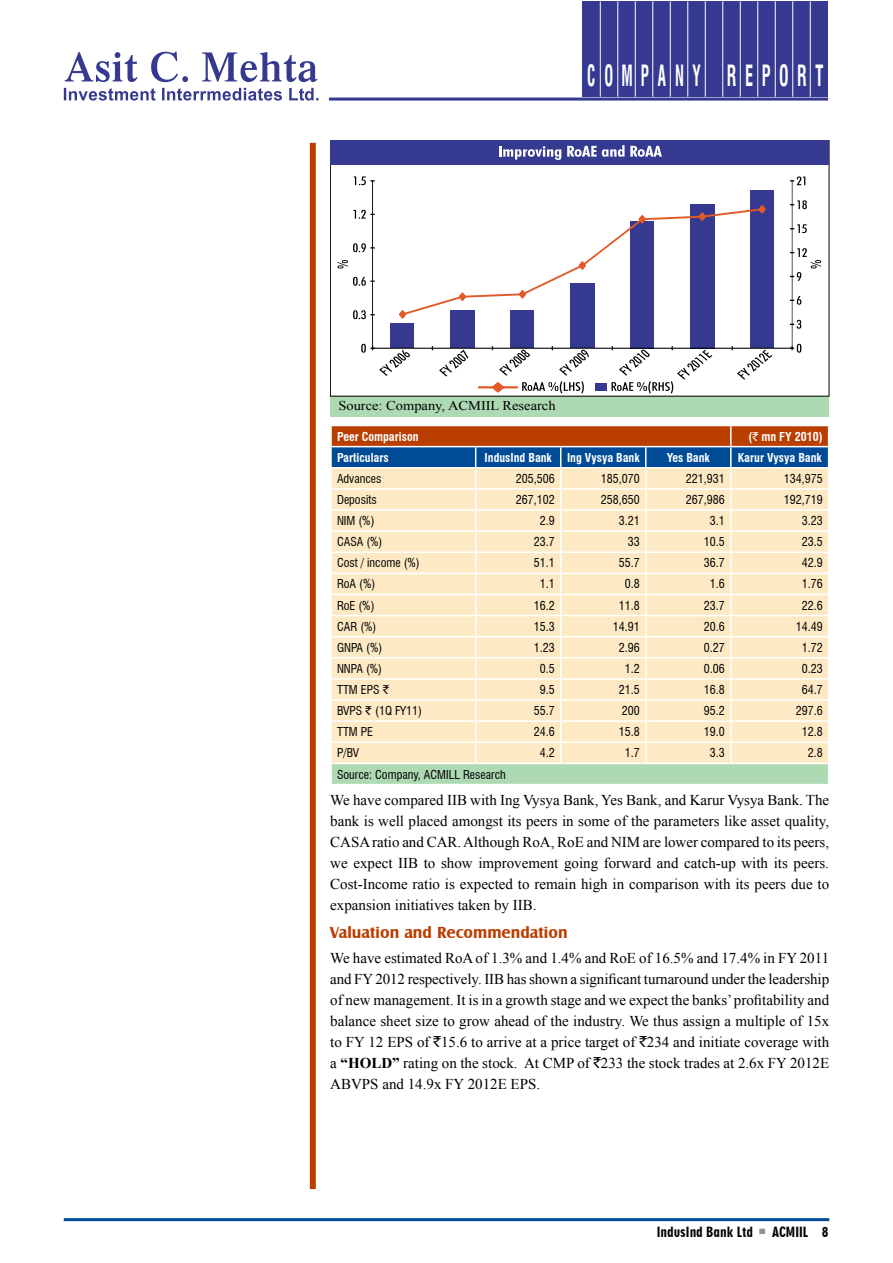
<style>
.page{position:relative;width:893px;height:1263px;background:#fff}
.page>*{position:absolute;margin:0;border:0;box-sizing:border-box;transform-origin:0 0}
.t1{font:700 condensed 28.5px "Swiss 721 BT";letter-spacing:.55em;color:#fff;scale:.53 1}
.t2{font:700 16.5px "Castle T";color:#ba3e00}
.t3{font:15px/21px "Times New Roman";color:#000;text-align:justify}
.t4{font:13.5px "Geometric 706 BT Black Condensed B";color:#000}
.t5{font:13.35px "Times New Roman";color:#000;scale:1.09 1}
.t6{font:condensed 12px "Swiss 721 BT";color:#000}
.t7{font:700 condensed 12px "Swiss 721 BT";color:#fff}
.s1{font-family:"Rupee Foradian";font-weight:400;font-stretch:normal}
.s2{font-family:"Rupee Foradian";font-stretch:normal}
.s3{font-family:"Rupee Foradian"}
.s4{font-weight:700}
</style>
<div class="page">
<svg style="left:759px;top:1229px;width:6px;height:5px"></svg>
<hr style="left:64px;top:1218px;width:765px;height:3px;background:#004b96">
<div style="left:310px;top:143px;width:6px;height:1046px;background:#ba3e00"></div>
<div style="left:582px;top:1px;width:246px;height:96px;background:#353a90"></div>
<hr style="left:810px;top:1px;width:1px;height:96px;background:#fff">
<hr style="left:757px;top:1px;width:1px;height:96px;background:#fff">
<hr style="left:740px;top:1px;width:1px;height:96px;background:#fff">
<hr style="left:687px;top:1px;width:1px;height:96px;background:#fff">
<hr style="left:652px;top:1px;width:1px;height:96px;background:#fff">
<hr style="left:617px;top:1px;width:1px;height:96px;background:#fff">
<hr style="left:792px;top:1px;width:1px;height:96px;background:#fff">
<hr style="left:722px;top:1px;width:1px;height:96px;background:#fff">
<hr style="left:775px;top:1px;width:1px;height:96px;background:#fff">
<hr style="left:705px;top:1px;width:1px;height:96px;background:#fff">
<hr style="left:635px;top:1px;width:1px;height:96px;background:#fff">
<hr style="left:670px;top:1px;width:1px;height:96px;background:#fff">
<svg style="left:65px;top:52px;width:253px;height:30px"></svg>
<svg style="left:64px;top:88px;width:255px;height:13px"></svg>
<hr style="left:600px;top:1px;width:1px;height:96px;background:#fff">
<hr style="left:329px;top:98px;width:499px;height:3px;background:#353a90">
<svg style="left:331px;top:425px;width:498px;height:359px;background:#e7d8bb"></svg>
<div style="left:330px;top:396px;width:499px;height:20px;background:#add9b3"></div>
<div style="left:330px;top:140px;width:499px;height:25px;background:#353a90"></div>
<svg style="left:499px;top:146px;width:62px;height:14px"></svg>
<svg style="left:567px;top:145px;width:57px;height:12px"></svg>
<svg style="left:630px;top:146px;width:32px;height:11px"></svg>
<div style="left:595px;top:384px;width:11px;height:7px;background:#353a90"></div>
<hr style="left:479px;top:386px;width:38px;height:3px;background:#e35a29">
<div style="left:390px;top:324px;width:24px;height:24px;background:#353a90"></div>
<div style="left:450px;top:310px;width:24px;height:38px;background:#353a90"></div>
<div style="left:510px;top:310px;width:24px;height:38px;background:#353a90"></div>
<div style="left:570px;top:283px;width:24px;height:65px;background:#353a90"></div>
<div style="left:630px;top:221px;width:24px;height:127px;background:#353a90"></div>
<div style="left:690px;top:204px;width:24px;height:144px;background:#353a90"></div>
<div style="left:750px;top:190px;width:24px;height:158px;background:#353a90"></div>
<hr style="left:372px;top:181px;width:1px;height:167px;background:#000">
<hr style="left:373px;top:348px;width:419px;height:1px;background:#000">
<hr style="left:792px;top:181px;width:1px;height:167px;background:#000">
<svg style="left:399px;top:204px;width:367px;height:117px"></svg>
<svg style="left:353px;top:310px;width:22px;height:9px"></svg>
<svg style="left:353px;top:277px;width:22px;height:9px"></svg>
<svg style="left:353px;top:243px;width:22px;height:9px"></svg>
<svg style="left:354px;top:210px;width:21px;height:9px"></svg>
<svg style="left:354px;top:176px;width:21px;height:9px"></svg>
<svg style="left:790px;top:344px;width:11px;height:9px"></svg>
<svg style="left:790px;top:320px;width:11px;height:9px"></svg>
<svg style="left:790px;top:296px;width:11px;height:9px"></svg>
<svg style="left:790px;top:224px;width:17px;height:9px"></svg>
<svg style="left:790px;top:200px;width:17px;height:9px"></svg>
<svg style="left:790px;top:176px;width:15px;height:9px"></svg>
<svg style="left:361px;top:344px;width:49px;height:32px"></svg>
<svg style="left:439px;top:350px;width:29px;height:27px"></svg>
<svg style="left:489px;top:346px;width:100px;height:48px"></svg>
<svg style="left:612px;top:346px;width:100px;height:47px"></svg>
<svg style="left:732px;top:346px;width:40px;height:34px"></svg>
<svg style="left:337px;top:260px;width:11px;height:8px"></svg>
<svg style="left:790px;top:248px;width:31px;height:33px"></svg>
<h1 class="t1" style="left:587px;top:58px;width:447px">COMPANY REPORT</h1>
<p class="t5" style="left:338px;top:396px;width:201px">Source: Company, ACMIIL Research</p>
<p class="t7" style="left:337px;top:429px;width:83px">Peer Comparison</p>
<p class="t7" style="left:748px;top:429px;width:76px">(<span class="s1">`</span> mn FY 2010)</p>
<p class="t7" style="left:337px;top:450px;width:53px">Particulars</p>
<p class="t7" style="left:485px;top:450px;width:69px">IndusInd Bank</p>
<p class="t7" style="left:567px;top:450px;width:74px">Ing Vysya Bank</p>
<p class="t7" style="left:667px;top:450px;width:44px">Yes Bank</p>
<p class="t7" style="left:738px;top:450px;width:85px">Karur Vysya Bank</p>
<p class="t6" style="left:337px;top:471px;width:46px">Advances</p>
<p class="t6" style="left:516px;top:471px;width:40px">205,506</p>
<p class="t6" style="left:601px;top:471px;width:40px">185,070</p>
<p class="t6" style="left:686px;top:471px;width:40px">221,931</p>
<p class="t6" style="left:784px;top:471px;width:40px">134,975</p>
<p class="t6" style="left:337px;top:492px;width:41px">Deposits</p>
<p class="t6" style="left:516px;top:492px;width:40px">267,102</p>
<p class="t6" style="left:601px;top:492px;width:40px">258,650</p>
<p class="t6" style="left:686px;top:492px;width:40px">267,986</p>
<p class="t6" style="left:784px;top:492px;width:40px">192,719</p>
<p class="t6" style="left:337px;top:513px;width:39px">NIM (%)</p>
<p class="t6" style="left:540px;top:513px;width:16px">2.9</p>
<p class="t6" style="left:619px;top:513px;width:22px">3.21</p>
<p class="t6" style="left:710px;top:513px;width:16px">3.1</p>
<p class="t6" style="left:802px;top:513px;width:22px">3.23</p>
<p class="t6" style="left:337px;top:535px;width:47px">CASA (%)</p>
<p class="t6" style="left:534px;top:535px;width:22px">23.7</p>
<p class="t6" style="left:628px;top:535px;width:13px">33</p>
<p class="t6" style="left:704px;top:535px;width:22px">10.5</p>
<p class="t6" style="left:802px;top:535px;width:22px">23.5</p>
<p class="t6" style="left:337px;top:556px;width:84px">Cost / income (%)</p>
<p class="t6" style="left:534px;top:556px;width:22px">51.1</p>
<p class="t6" style="left:619px;top:556px;width:22px">55.7</p>
<p class="t6" style="left:704px;top:556px;width:22px">36.7</p>
<p class="t6" style="left:802px;top:556px;width:22px">42.9</p>
<p class="t6" style="left:337px;top:577px;width:40px">RoA (%)</p>
<p class="t6" style="left:540px;top:577px;width:16px">1.1</p>
<p class="t6" style="left:625px;top:577px;width:16px">0.8</p>
<p class="t6" style="left:710px;top:577px;width:16px">1.6</p>
<p class="t6" style="left:802px;top:577px;width:22px">1.76</p>
<p class="t6" style="left:337px;top:598px;width:39px">RoE (%)</p>
<p class="t6" style="left:534px;top:598px;width:22px">16.2</p>
<p class="t6" style="left:619px;top:598px;width:22px">11.8</p>
<p class="t6" style="left:704px;top:598px;width:22px">23.7</p>
<p class="t6" style="left:802px;top:598px;width:22px">22.6</p>
<p class="t6" style="left:337px;top:619px;width:41px">CAR (%)</p>
<p class="t6" style="left:534px;top:619px;width:22px">15.3</p>
<p class="t6" style="left:613px;top:619px;width:28px">14.91</p>
<p class="t6" style="left:704px;top:619px;width:22px">20.6</p>
<p class="t6" style="left:796px;top:619px;width:28px">14.49</p>
<p class="t6" style="left:337px;top:640px;width:47px">GNPA (%)</p>
<p class="t6" style="left:534px;top:640px;width:22px">1.23</p>
<p class="t6" style="left:619px;top:640px;width:22px">2.96</p>
<p class="t6" style="left:704px;top:640px;width:22px">0.27</p>
<p class="t6" style="left:802px;top:640px;width:22px">1.72</p>
<p class="t6" style="left:337px;top:661px;width:47px">NNPA (%)</p>
<p class="t6" style="left:540px;top:661px;width:16px">0.5</p>
<p class="t6" style="left:625px;top:661px;width:16px">1.2</p>
<p class="t6" style="left:704px;top:661px;width:22px">0.06</p>
<p class="t6" style="left:802px;top:661px;width:22px">0.23</p>
<p class="t6" style="left:337px;top:682px;width:54px">TTM EPS <span class="s2">`</span></p>
<p class="t6" style="left:540px;top:682px;width:16px">9.5</p>
<p class="t6" style="left:619px;top:682px;width:22px">21.5</p>
<p class="t6" style="left:704px;top:682px;width:22px">16.8</p>
<p class="t6" style="left:802px;top:682px;width:22px">64.7</p>
<p class="t6" style="left:337px;top:704px;width:86px">BVPS <span class="s2">`</span> (1Q FY11)</p>
<p class="t6" style="left:534px;top:704px;width:22px">55.7</p>
<p class="t6" style="left:622px;top:704px;width:19px">200</p>
<p class="t6" style="left:704px;top:704px;width:22px">95.2</p>
<p class="t6" style="left:796px;top:704px;width:28px">297.6</p>
<p class="t6" style="left:337px;top:725px;width:38px">TTM PE</p>
<p class="t6" style="left:534px;top:725px;width:22px">24.6</p>
<p class="t6" style="left:619px;top:725px;width:22px">15.8</p>
<p class="t6" style="left:704px;top:725px;width:22px">19.0</p>
<p class="t6" style="left:802px;top:725px;width:22px">12.8</p>
<p class="t6" style="left:337px;top:746px;width:24px">P/BV</p>
<p class="t6" style="left:540px;top:746px;width:16px">4.2</p>
<p class="t6" style="left:625px;top:746px;width:16px">1.7</p>
<p class="t6" style="left:710px;top:746px;width:16px">3.3</p>
<p class="t6" style="left:808px;top:746px;width:16px">2.8</p>
<p class="t6" style="left:337px;top:767px;width:170px">Source: Company, ACMILL Research</p>
<p class="t3" style="left:330px;top:789px;width:500px">We have compared IIB with Ing Vysya Bank, Yes Bank, and Karur Vysya Bank. The bank is well placed amongst its peers in some of the parameters like asset quality, CASA ratio and CAR. Although RoA, RoE and NIM are lower compared to its peers, we expect IIB to show improvement going forward and catch-up with its peers.<br>Cost-Income ratio is expected to remain high in comparison with its peers due to expansion initiatives taken by IIB.</p>
<p class="t2" style="left:330px;top:923px;width:239px">Valuation and Recommendation</p>
<p class="t3" style="left:330px;top:947px;width:500px">We have estimated RoA of 1.3% and 1.4% and RoE of 16.5% and 17.4% in FY 2011 and FY 2012 respectively. IIB has shown a significant turnaround under the leadership of new management. It is in a growth stage and we expect the banks’ profitability and balance sheet size to grow ahead of the industry. We thus assign a multiple of 15x to FY 12 EPS of <span class="s3">`</span>15.6 to arrive at a price target of <span class="s3">`</span>234 and initiate coverage with a <span class="s4">“HOLD”</span> rating on the stock. At CMP of <span class="s3">`</span>233 the stock trades at 2.6x FY 2012E ABVPS and 14.9x FY 2012E EPS.</p>
<p class="t4" style="left:657px;top:1224px;width:98px">IndusInd Bank Ltd</p>
<p class="t4" style="left:772px;top:1224px;width:38px">ACMIIL</p>
</div>
